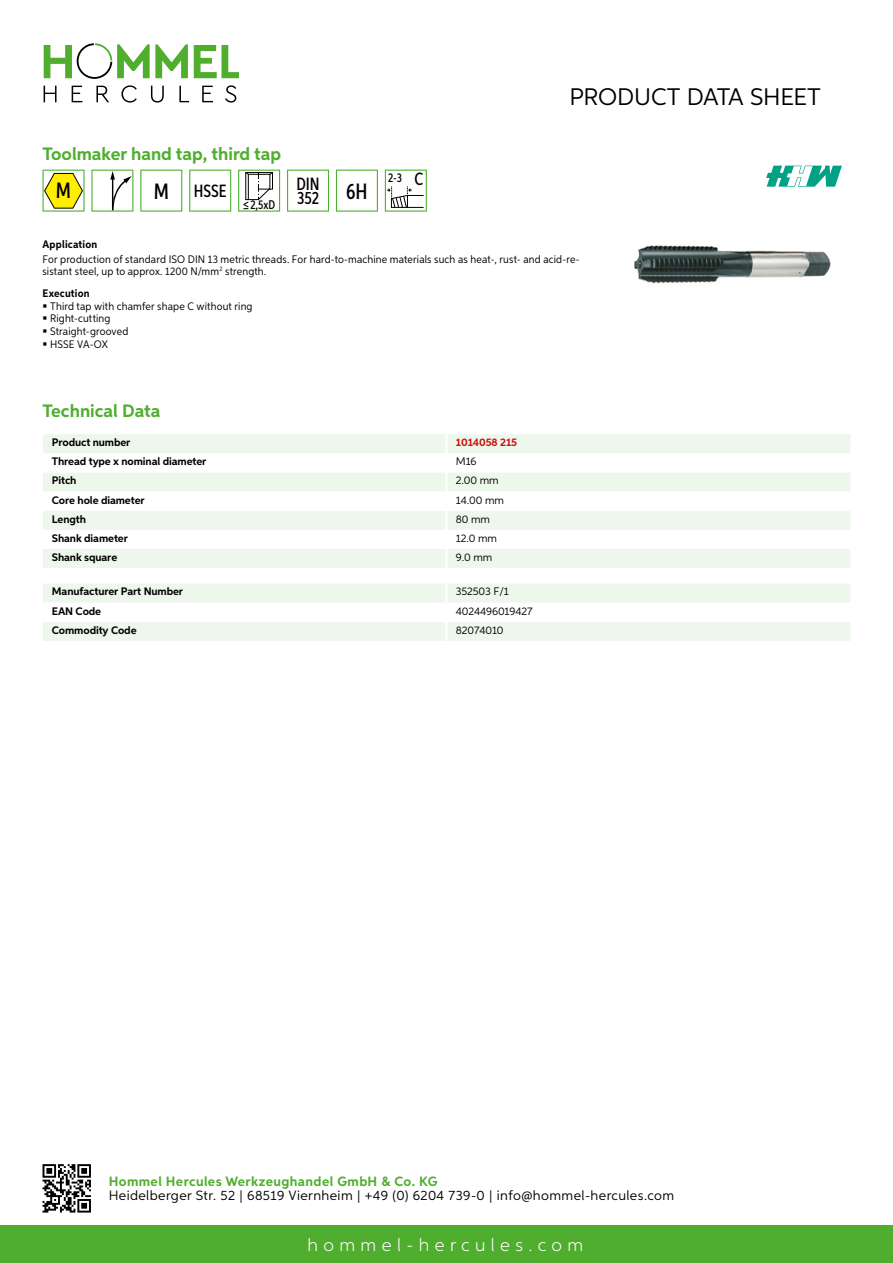
<style>
.page{position:relative;width:893px;height:1263px;background:#fff}
.page>*{position:absolute;margin:0;border:0;box-sizing:border-box;transform-origin:0 0}
.t1{font:24px "Aspira";letter-spacing:-.01em;color:#000}
.t2{font:500 22.2px "Aspira XX Nar";color:#000}
.t3{font:700 18px "Aspira";color:#50ae2f}
.t4{font:300 18px "Aspira";letter-spacing:.3em;color:#fff}
.t5{font:500 17.85px/14.9px "Aspira XX Nar";color:#000}
.t6{font:13.5px "Aspira";letter-spacing:.03em;color:#000}
.t7{font:700 13.5px "Aspira";letter-spacing:.03em;color:#50ae2f}
.t8{font:500 12.6px "Aspira XX Nar";color:#000}
.t9{font:10.95px/12.8px "Aspira Nar";letter-spacing:.015em;color:#000}
.t10{font:700 10.95px "Aspira";letter-spacing:-.01em;color:#000}
.t11{font:10.95px "Aspira";letter-spacing:-.01em;color:#000}
.t12{font:700 10.95px "Aspira Nar";letter-spacing:.015em;color:#000}
.t13{font:700 10.95px "Aspira";letter-spacing:-.01em;color:#cd1013}
.s1{font-size:22.2px}
.s2{font-size:17.85px}
</style>
<div class="page">
<div style="left:0;top:1226px;width:893px;height:37px;background:#50ae2f"></div>
<svg style="left:43px;top:1164px;width:48px;height:48px"></svg>
<svg style="left:194px;top:45px;width:45px;height:33px"></svg>
<svg style="left:44px;top:43px;width:144px;height:36px"></svg>
<svg style="left:44px;top:86px;width:13px;height:16px"></svg>
<svg style="left:72px;top:86px;width:10px;height:16px"></svg>
<svg style="left:96px;top:86px;width:13px;height:16px"></svg>
<svg style="left:121px;top:85px;width:16px;height:18px"></svg>
<svg style="left:151px;top:86px;width:13px;height:17px"></svg>
<svg style="left:179px;top:86px;width:10px;height:16px"></svg>
<svg style="left:202px;top:86px;width:11px;height:16px"></svg>
<svg style="left:225px;top:85px;width:11px;height:18px"></svg>
<div style="left:43px;top:434px;width:807px;height:134px;background:#eef7eb"></div>
<svg style="left:43px;top:453px;width:807px;height:96px"></svg>
<hr style="left:445px;top:434px;width:3px;height:19px;background:#fff">
<hr style="left:445px;top:453px;width:3px;height:19px;background:#fff">
<hr style="left:445px;top:472px;width:3px;height:20px;background:#fff">
<hr style="left:445px;top:492px;width:3px;height:19px;background:#fff">
<hr style="left:445px;top:511px;width:3px;height:19px;background:#fff">
<hr style="left:445px;top:530px;width:3px;height:19px;background:#fff">
<hr style="left:445px;top:549px;width:3px;height:19px;background:#fff">
<svg style="left:43px;top:584px;width:807px;height:57px"></svg>
<hr style="left:445px;top:622px;width:3px;height:19px;background:#fff">
<svg style="left:43px;top:170px;width:42px;height:42px"></svg>
<svg style="left:91px;top:170px;width:42px;height:42px"></svg>
<svg style="left:140px;top:170px;width:42px;height:42px"></svg>
<svg style="left:189px;top:170px;width:42px;height:42px"></svg>
<svg style="left:238px;top:170px;width:42px;height:42px"></svg>
<svg style="left:287px;top:170px;width:42px;height:42px"></svg>
<svg style="left:336px;top:170px;width:42px;height:42px"></svg>
<svg style="left:385px;top:170px;width:42px;height:42px"></svg>
<img style="left:634px;top:245px;width:197px;height:39px">
<svg style="left:766px;top:166px;width:76px;height:21px"></svg>
<h3 class="t3" style="left:43px;top:142px;width:240px">Toolmaker hand tap, third tap</h3>
<h2 class="t2" style="left:56px;top:177px;width:17px">M</h2>
<h3 class="t5" style="left:154px;top:183px;width:74px"><span class="s1">M</span> HSSE</h3>
<p class="t8" style="left:243px;top:197px;width:34px">≤2,5xD</p>
<h3 class="t5" style="left:296px;top:176px;width:73px">DIN<br>352 <sup>6H</sup></h3>
<p class="t8" style="left:388px;top:169px;width:37px">2-3 <span class="s2">C</span></p>
<h1 class="t1" style="left:569px;top:82px;width:253px">Product data sh eet</h1>
<p class="t12" style="left:43px;top:237px;width:56px">Application</p>
<p class="t9" style="left:43px;top:253px;width:539px;line-height:12px">For production of standard ISO DIN 13 metric threads. For hard-to-machine materials such as heat-, rust- and acid-re&shy;sistant steel, up to approx. 1200 N/mm<sup>2</sup> strength.</p>
<p class="t12" style="left:43px;top:286px;width:49px">Execution</p>
<p class="t9" style="left:50px;top:299px;width:204px">Third tap with chamfer shape C without ring<br>Right-cutting<br>Straight-grooved<br>HSSE VA-OX</p>
<h3 class="t3" style="left:43px;top:400px;width:120px">Technical Data</h3>
<p class="t10" style="left:52px;top:436px;width:80px">Product number</p>
<p class="t13" style="left:456px;top:436px;width:63px">1014058 215</p>
<p class="t10" style="left:52px;top:455px;width:156px">Thread type x nominal diameter</p>
<p class="t11" style="left:456px;top:455px;width:22px">M16</p>
<p class="t10" style="left:52px;top:474px;width:26px">Pitch</p>
<p class="t11" style="left:456px;top:474px;width:44px">2.00 mm</p>
<p class="t10" style="left:52px;top:493px;width:94px">Core hole diameter</p>
<p class="t11" style="left:456px;top:493px;width:50px">14.00 mm</p>
<p class="t10" style="left:52px;top:512px;width:36px">Length</p>
<p class="t11" style="left:456px;top:512px;width:36px">80 mm</p>
<p class="t10" style="left:52px;top:531px;width:78px">Shank diameter</p>
<p class="t11" style="left:456px;top:531px;width:43px">12.0 mm</p>
<p class="t10" style="left:52px;top:550px;width:67px">Shank square</p>
<p class="t11" style="left:456px;top:550px;width:38px">9.0 mm</p>
<p class="t10" style="left:52px;top:585px;width:133px">Manufacturer Part Number</p>
<p class="t11" style="left:456px;top:585px;width:55px">352503 F/1</p>
<p class="t10" style="left:52px;top:604px;width:51px">EAN Code</p>
<p class="t11" style="left:456px;top:604px;width:78px">4024496019427</p>
<p class="t10" style="left:52px;top:623px;width:86px">Commodity Code</p>
<p class="t11" style="left:456px;top:623px;width:49px">82074010</p>
<p class="t7" style="left:109px;top:1172px;width:330px">Hommel Hercules Werkzeughandel GmbH &amp; Co. KG</p>
<p class="t6" style="left:109px;top:1187px;width:567px">Heidelberger Str. 52 | 68519 Viernheim | +49 (0) 6204 739-0 | info@hommel-hercules.com</p>
<h3 class="t4" style="left:307px;top:1234px;width:277px">hommel-hercules.com</h3>
</div>
